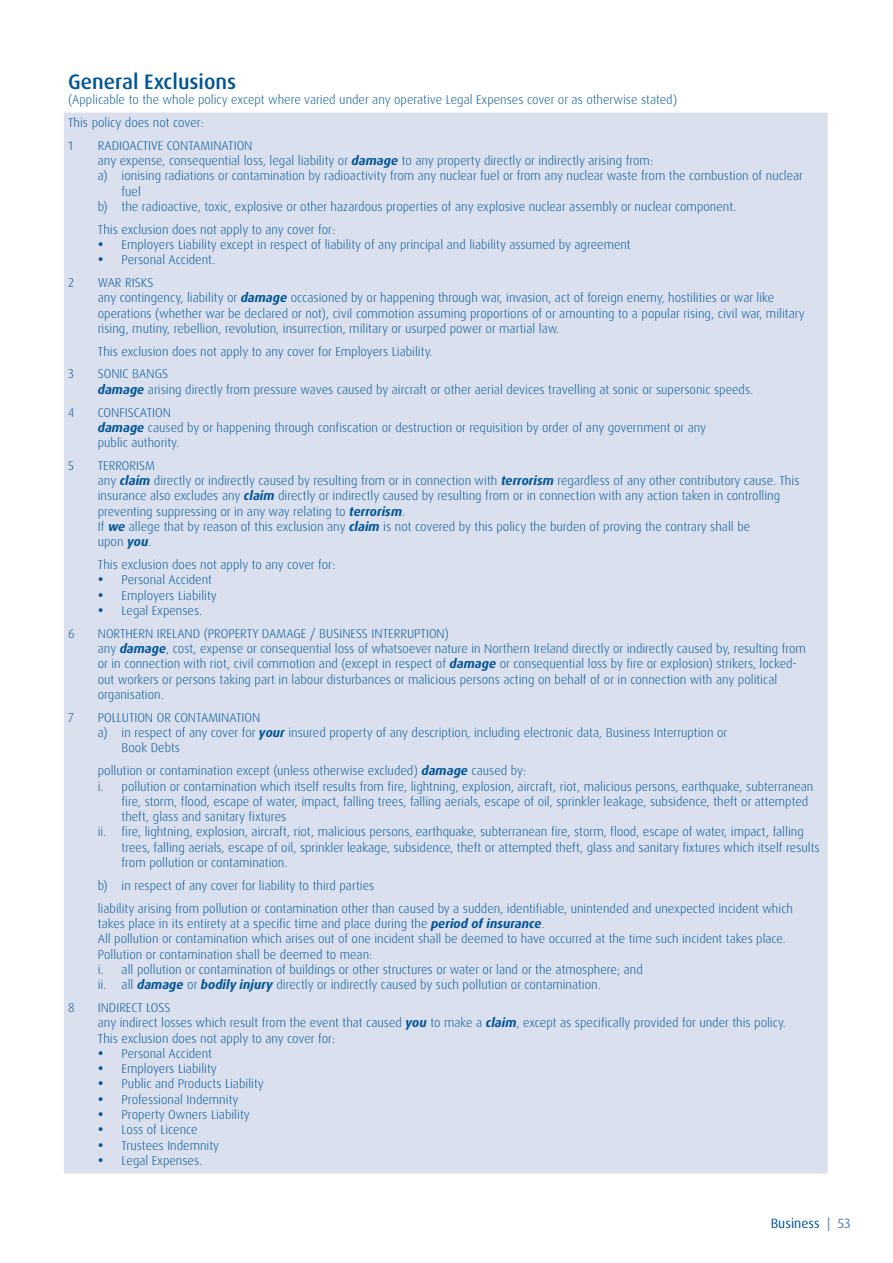
<style>
.page{position:relative;width:893px;height:1263px;background:#fff}
.page>*{position:absolute;margin:0;border:0;box-sizing:border-box;transform-origin:0 0}
.t1{font:500 21px "Dax Pro";color:#005596}
.t2{font:13.5px "Dax Pro";color:#005596}
.t3{font:300 12.75px/15.3px "Dax Pro";color:#005596}
.t4{font:300 12.45px "Dax Pro";letter-spacing:-.005em;color:#005596}
.s1{font-weight:700;font-style:italic}
.s2{color:#507cb2}
</style>
<div class="page">
<div style="left:64px;top:113px;width:764px;height:1060px;background:#dbe0ee"></div>
<h1 class="t1" style="left:68px;top:68px;width:170px">General Exclusions</h1>
<p class="t3" style="left:68px;top:88px;width:611px;line-height:22.8px">(Applicable to the whole policy except where varied under any operative Legal Expenses cover or as otherwise stated)<br>This policy does not cover:<br>1</p>
<p class="t3" style="left:98px;top:138px;width:156px">RADIOACTIVE CONTAMINATION</p>
<p class="t3" style="left:98px;top:153px;width:557px">any expense, consequential loss, legal liability or <span class="s1">damage</span> to any property directly or indirectly arising from:</p>
<p class="t3" style="left:98px;top:168px;width:707px">a) ionising radiations or contamination by radioactivity from any nuclear fuel or from any nuclear waste from the combustion of nuclear</p>
<p class="t3" style="left:122px;top:183px;width:21px">fuel</p>
<p class="t3" style="left:98px;top:199px;width:640px">b) the radioactive, toxic, explosive or other hazardous properties of any explosive nuclear assembly or nuclear component.</p>
<p class="t3" style="left:98px;top:222px;width:239px">This exclusion does not apply to any cover for:</p>
<p class="t3" style="left:98px;top:237px;width:534px">• Employers Liability except in respect of liability of any principal and liability assumed by agreement</p>
<p class="t3" style="left:98px;top:252px;width:119px">• Personal Accident.</p>
<p class="t3" style="left:68px;top:275px;width:7px">2</p>
<p class="t3" style="left:98px;top:275px;width:708px">WAR RISKS<br>any contingency, liability or <span class="s1">damage</span> occasioned by or happening through war, invasion, act of foreign enemy, hostilities or war like operations (whether war be declared or not), civil commotion assuming proportions of or amounting to a popular rising, civil war, military rising, mutiny, rebellion, revolution, insurrection, military or usurped power or martial law.</p>
<p class="t3" style="left:98px;top:344px;width:336px">This exclusion does not apply to any cover for Employers Liability.</p>
<p class="t3" style="left:68px;top:366px;width:7px">3</p>
<p class="t3" style="left:98px;top:366px;width:657px">SONIC BANGS<br><span class="s1">damage</span> arising directly from pressure waves caused by aircraft or other aerial devices travelling at sonic or supersonic speeds.</p>
<p class="t3" style="left:68px;top:404px;width:8px">4</p>
<p class="t3" style="left:98px;top:404px;width:610px">CONFISCATION<br><span class="s1">damage</span> caused by or happening through confiscation or destruction or requisition by order of any government or any public authority.</p>
<p class="t3" style="left:68px;top:458px;width:7px">5</p>
<p class="t3" style="left:98px;top:458px;width:703px">TERRORISM<br>any <span class="s1">claim</span> directly or indirectly caused by resulting from or in connection with <span class="s1">terrorism</span> regardless of any other contributory cause. This insurance also excludes any <span class="s1">claim</span> directly or indirectly caused by resulting from or in connection with any action taken in controlling preventing suppressing or in any way relating to <span class="s1">terrorism</span>.<br>If <span class="s1">we</span> allege that by reason of this exclusion any <span class="s1">claim</span> is not covered by this policy the burden of proving the contrary shall be<br>upon <span class="s1">you</span>.</p>
<p class="t3" style="left:98px;top:557px;width:239px">This exclusion does not apply to any cover for:</p>
<p class="t3" style="left:98px;top:572px;width:116px">• Personal Accident</p>
<p class="t3" style="left:98px;top:588px;width:121px">• Employers Liability</p>
<p class="t3" style="left:98px;top:603px;width:106px">• Legal Expenses.</p>
<p class="t3" style="left:68px;top:626px;width:8px">6</p>
<p class="t3" style="left:98px;top:626px;width:710px">NORTHERN IRELAND (PROPERTY DAMAGE / BUSINESS INTERRUPTION)<br>any <span class="s1">damage</span>, cost, expense or consequential loss of whatsoever nature in Northern Ireland directly or indirectly caused by, resulting from or in connection with riot, civil commotion and (except in respect of <span class="s1">damage</span> or consequential loss by fire or explosion) strikers, locked&shy;out workers or persons taking part in labour disturbances or malicious persons acting on behalf of or in connection with any political organisation.</p>
<p class="t3" style="left:68px;top:710px;width:7px">7</p>
<p class="t3" style="left:98px;top:710px;width:164px">POLLUTION OR CONTAMINATION</p>
<p class="t3" style="left:98px;top:725px;width:631px">a) in respect of any cover for <span class="s1">your</span> insured property of any description, including electronic data, Business Interruption or</p>
<p class="t3" style="left:122px;top:740px;width:60px">Book Debts</p>
<p class="t3" style="left:98px;top:763px;width:430px">pollution or contamination except (unless otherwise excluded) <span class="s1">damage</span> caused by:</p>
<p class="t3" style="left:98px;top:778px;width:717px">i. pollution or contamination which itself results from fire, lightning, explosion, aircraft, riot, malicious persons, earthquake, subterranean</p>
<p class="t3" style="left:122px;top:794px;width:688px">fire, storm, flood, escape of water, impact, falling trees, falling aerials, escape of oil, sprinkler leakage, subsidence, theft or attempted</p>
<p class="t3" style="left:122px;top:809px;width:166px">theft, glass and sanitary fixtures</p>
<p class="t3" style="left:98px;top:824px;width:708px">ii. fire, lightning, explosion, aircraft, riot, malicious persons, earthquake, subterranean fire, storm, flood, escape of water, impact, falling</p>
<p class="t3" style="left:122px;top:840px;width:700px">trees, falling aerials, escape of oil, sprinkler leakage, subsidence, theft or attempted theft, glass and sanitary fixtures which itself results</p>
<p class="t3" style="left:122px;top:855px;width:167px">from pollution or contamination.</p>
<p class="t3" style="left:98px;top:874px;width:697px;line-height:22.8px">b) in respect of any cover for liability to third parties<br>liability arising from pollution or contamination other than caused by a sudden, identifiable, unintended and unexpected incident which</p>
<p class="t3" style="left:98px;top:916px;width:448px">takes place in its entirety at a specific time and place during the <span class="s1">period of insurance</span>.</p>
<p class="t4" style="left:98px;top:931px;width:689px">All pollution or contamination which arises out of one incident shall be deemed to have occurred at the time such incident takes place.</p>
<p class="t3" style="left:98px;top:946px;width:546px">Pollution or contamination shall be deemed to mean:<br>i. all pollution or contamination of buildings or other structures or water or land or the atmosphere; and ii. all <span class="s1">damage</span> or <span class="s1">bodily injury</span> directly or indirectly caused by such pollution or contamination.</p>
<p class="t3" style="left:68px;top:1000px;width:8px">8</p>
<p class="t3" style="left:98px;top:1000px;width:690px">INDIRECT LOSS<br>any indirect losses which result from the event that caused <span class="s1">you</span> to make a <span class="s1">claim</span>, except as specifically provided for under this policy.<br>This exclusion does not apply to any cover for:</p>
<p class="t3" style="left:98px;top:1046px;width:116px">• Personal Accident</p>
<p class="t3" style="left:98px;top:1061px;width:121px">• Employers Liability</p>
<p class="t3" style="left:98px;top:1076px;width:168px">• Public and Products Liability</p>
<p class="t3" style="left:98px;top:1092px;width:142px">• Professional Indemnity</p>
<p class="t3" style="left:98px;top:1107px;width:154px">• Property Owners Liability</p>
<p class="t3" style="left:98px;top:1122px;width:101px">• Loss of Licence</p>
<p class="t3" style="left:98px;top:1138px;width:123px">• Trustees Indemnity</p>
<p class="t3" style="left:98px;top:1153px;width:106px">• Legal Expenses.</p>
<p class="t2" style="left:771px;top:1214px;width:81px">Business <span class="s2">| 53</span></p>
</div>
